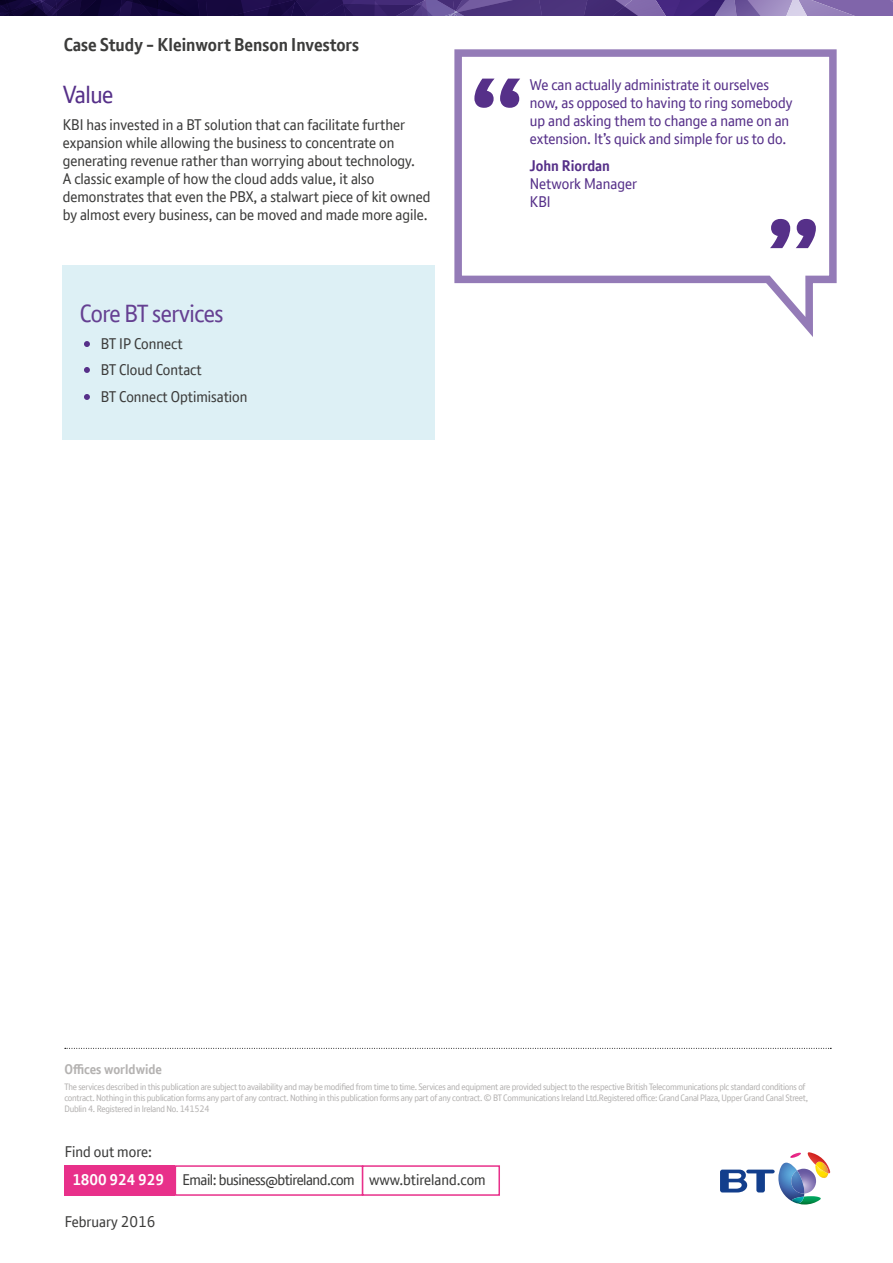
<style>
.page{position:relative;width:893px;height:1263px;background:#fff}
.page>*{position:absolute;margin:0;border:0;box-sizing:border-box;transform-origin:0 0}
.t1{font:24px "BT Font";letter-spacing:-.02em;color:#654092}
.t2{font:24px "BT Font";letter-spacing:-.02em;color:#563089}
.t3{font:700 18px "BT Font";color:#3c3c3b}
.t4{font:15px/18px "BT Font";color:#3c3c3b}
.t5{font:15px/18px "BT Font";color:#563089}
.t6{font:15px "BT Font";letter-spacing:-.03em;color:#3c3c3b}
.t7{font:700 15px "BT Font";color:#563089}
.t8{font:700 13.5px "BT Font";color:#b4b2b1}
.t9{font:9px/11.2px "BT Font";letter-spacing:-.025em;color:#b4b2b1}
.s1{font-weight:700;color:#fff}
</style>
<div class="page">
<div style="left:63px;top:266px;width:372px;height:174px;background:#ddf0f5"></div>
<svg style="left:0;top:0;width:893px;height:15px;background:#453271"></svg>
<svg style="left:454px;top:49px;width:383px;height:288px"></svg>
<svg style="left:474px;top:79px;width:46px;height:29px"></svg>
<svg style="left:770px;top:219px;width:46px;height:29px"></svg>
<svg style="left:65px;top:1048px;width:766px;height:1px"></svg>
<div style="left:64px;top:1165px;width:111px;height:31px;background:#e8308a"></div>
<svg style="left:720px;top:1152px;width:110px;height:52px"></svg>
<div style="left:175px;top:1165px;width:188px;height:31px;background:#fff;border:2px solid #e8308a"></div>
<div style="left:362px;top:1165px;width:138px;height:31px;background:#fff;border:2px solid #e8308a"></div>
<svg style="left:84px;top:341px;width:6px;height:6px"></svg>
<svg style="left:84px;top:367px;width:6px;height:6px"></svg>
<svg style="left:84px;top:394px;width:6px;height:6px"></svg>
<h2 class="t3" style="left:64px;top:32px;width:297px">Case Study - Kleinwort Benson Investors</h2>
<h1 class="t2" style="left:63px;top:79px;width:52px">Value</h1>
<p class="t4" style="left:63px;top:115px;width:369px">KBI has invested in a BT solution that can facilitate further expansion while allowing the business to concentrate on generating revenue rather than worrying about technology.<br>A classic example of how the cloud adds value, it also demonstrates that even the PBX, a stalwart piece of kit owned by almost every business, can be moved and made more agile.</p>
<h1 class="t1" style="left:80px;top:298px;width:145px">Core BT services</h1>
<h3 class="t4" style="left:101px;top:330px;width:148px;line-height:26.5px">BT IP Connect<br>BT Cloud Contact<br>BT Connect Optimisation</h3>
<h3 class="t5" style="left:530px;top:76px;width:264px">We can actually administrate it ourselves now, as opposed to having to ring somebody up and asking them to change a name on an extension. It’s quick and simple for us to do.</h3>
<h3 class="t7" style="left:530px;top:155px;width:82px">John Riordan</h3>
<h3 class="t5" style="left:530px;top:174px;width:109px">Network Manager<br>KBI</h3>
<h3 class="t8" style="left:64px;top:1061px;width:99px">Offices worldwide</h3>
<p class="t9" style="left:64px;top:1081px;width:745px">The services described in this publication are subject to availability and may be modified from time to time. Services and equipment are provided subject to the respective British Telecommunications plc standard conditions of contract. Nothing in this publication forms any part of any contract. Nothing in this publication forms any part of any contract. © BT Communications Ireland Ltd.Registered office: Grand Canal Plaza, Upper Grand Canal Street,<br>Dublin 4. Registered in Ireland No. 141524</p>
<h3 class="t4" style="left:65px;top:1143px;width:89px">Find out more:</h3>
<h3 class="t6" style="left:72px;top:1170px;width:415px"><span class="s1">1800 924 929</span> Email: business@btireland.com www.btireland.com</h3>
<h3 class="t4" style="left:65px;top:1212px;width:92px">February 2016</h3>
</div>
